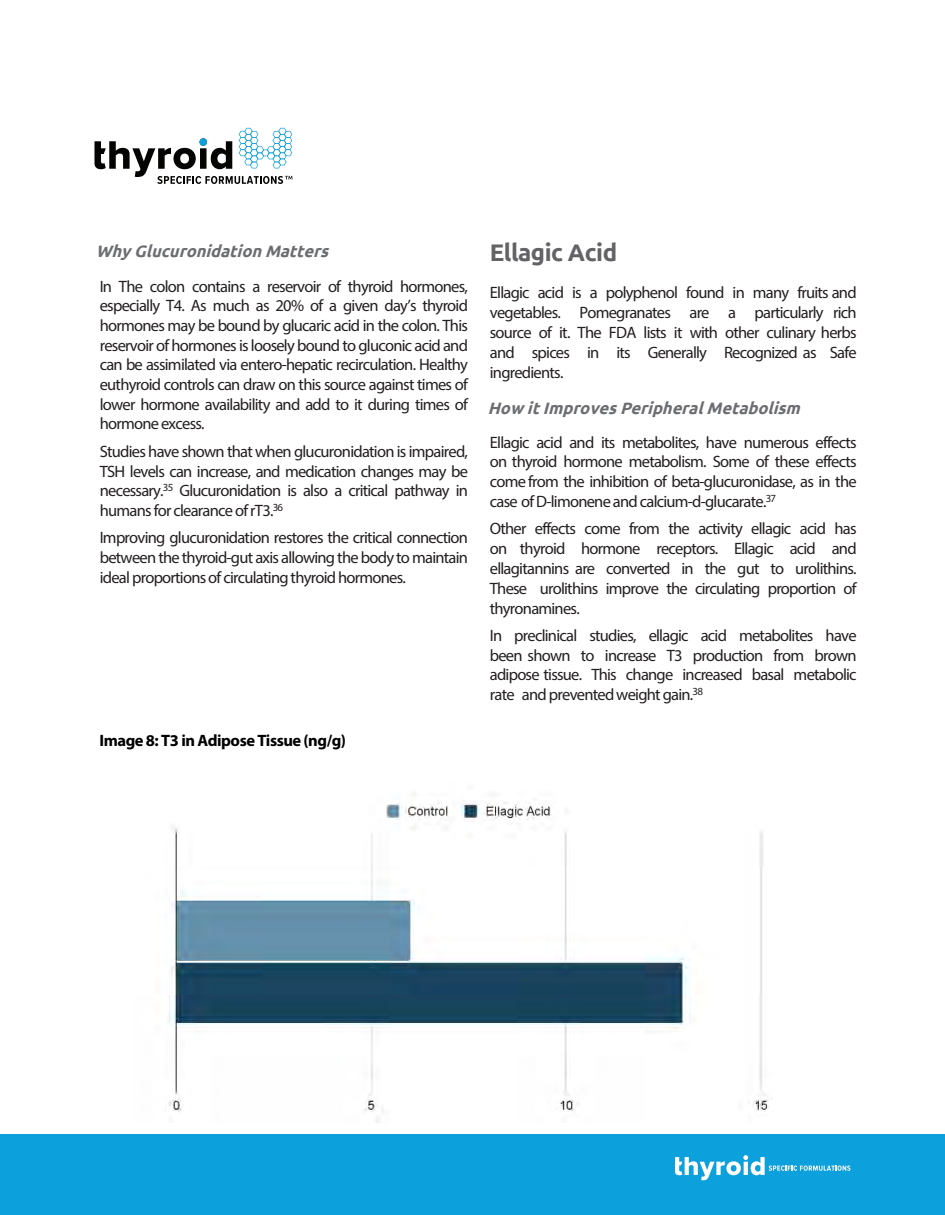
<style>
.page{position:relative;width:945px;height:1215px;background:#fff}
.page>*{position:absolute;margin:0;border:0;box-sizing:border-box;transform-origin:0 0}
.t1{font:700 24px "Ubuntu";letter-spacing:-.02em;color:#636366}
.t2{font:16.5px/19.8px "Myriad Pro";letter-spacing:-.045em;color:#231f20;text-align:justify}
.t3{font:italic 700 16.5px "Ubuntu";color:#6c6d70}
.t4{font:700 16.5px "Myriad Pro";letter-spacing:-.03em;color:#000}
</style>
<div class="page">
<img style="left:169px;top:794px;width:600px;height:329px">
<div style="left:0;top:1134px;width:945px;height:81px;background:#0ca0dc"></div>
<svg style="left:675px;top:1155px;width:176px;height:26px"></svg>
<svg style="left:94px;top:128px;width:198px;height:56px"></svg>
<p class="t3" style="left:96px;top:241px;width:239px">WhyGlucuronidation Matters</p>
<p class="t2" style="left:100px;top:276px;width:370px">In The colon contains a reservoir of thyroid hormones, especially T4. As much as 20% of a given day’s thyroid hormones may be bound by glucaric acid in the colon. This reservoir of hormones is loosely bound to gluconic acid and can be assimilated via entero-hepatic recirculation. Healthy euthyroid controls can draw on this source against times of lower hormone availability and add to it during times of hormone excess.</p>
<p class="t2" style="left:100px;top:441px;width:370px">Studies have shown that when glucuronidation is impaired, TSH levels can increase, and medication changes may be necessary.<sup>35</sup> Glucuronidation is also a critical pathway in humans for clearance of rT3.<sup>36</sup></p>
<p class="t2" style="left:100px;top:528px;width:370px">Improving glucuronidation restores the critical connection between the thyroid-gut axis allowing the body to maintain ideal proportions of circulating thyroid hormones.</p>
<p class="t4" style="left:100px;top:730px;width:248px">Image 8: T3 in Adipose Tissue (ng/g)</p>
<h1 class="t1" style="left:490px;top:238px;width:129px">Ellagic Acid</h1>
<p class="t2" style="left:490px;top:282px;width:368px">Ellagic acid is a polyphenol found in many fruits and vegetables. Pomegranates are a particularly rich source of it. The FDA lists it with other culinary herbs and spices in its Generally Recognized as Safe ingredients.</p>
<p class="t3" style="left:488px;top:398px;width:319px">How itImprovesPeripheralMetabolism</p>
<p class="t2" style="left:490px;top:432px;width:368px">Ellagic acid and its metabolites, have numerous effects on thyroid hormone metabolism. Some of these effects come from the inhibition of beta-glucuronidase, as in the case of D-limonene and calcium-d-glucarate.<sup>37</sup></p>
<p class="t2" style="left:490px;top:519px;width:368px">Other effects come from the activity ellagic acid has on thyroid hormone receptors. Ellagic acid and ellagitannins are converted in the gut to urolithins.<br>These urolithins improve the circulating proportion of thyronamines.</p>
<p class="t2" style="left:490px;top:625px;width:368px">In preclinical studies, ellagic acid metabolites have been shown to increase T3 production from brown adipose tissue. This change increased basal metabolic rate and prevented weight gain.<sup>38</sup></p>
</div>
